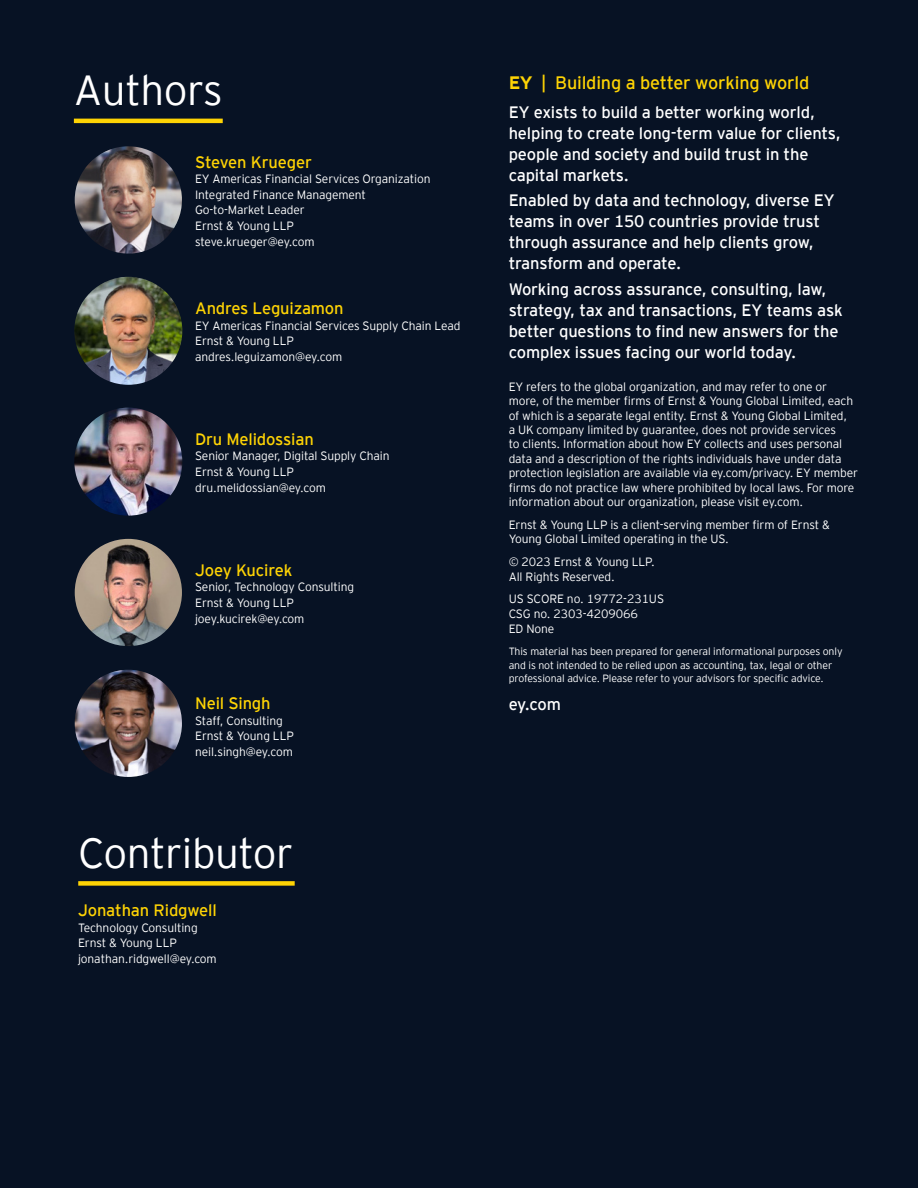
<style>
.page{position:relative;width:918px;height:1188px;background:#071224}
.page>*{position:absolute;margin:0;border:0;box-sizing:border-box;transform-origin:0 0}
.Headline_2{font:300 42px "EY Interstate";letter-spacing:-.01em;color:#fff}
.t1{font:18px "EY Interstate";letter-spacing:-.01em;color:#fed304}
.t2{font:16.5px/21px "EY Interstate";letter-spacing:-.01em;color:#fff}
.Subhead_1_Regular{font:16.5px "EY Interstate";letter-spacing:-.01em;color:#fed304}
.Body_copy{font:300 12px/15.6px "EY Interstate";letter-spacing:-.01em;color:#fff}
.t3{font:300 10.5px/13.5px "EY Interstate";letter-spacing:-.01em;color:#fff}
.s1{font-weight:700}
</style>
<div class="page">
<hr style="left:74px;top:119px;width:149px;height:4px;background:#fed304">
<div style="left:78px;top:881px;width:217px;height:5px;background:#fed304"></div>
<img style="left:75px;top:146px;width:107px;height:108px;border-radius:54px">
<img style="left:74px;top:408px;width:108px;height:108px;border-radius:54px">
<img style="left:75px;top:539px;width:107px;height:107px;border-radius:54px">
<img style="left:75px;top:670px;width:107px;height:107px;border-radius:54px">
<img style="left:74px;top:277px;width:108px;height:108px;border-radius:54px">
<p class="Headline_2" style="left:74px;top:60px;width:150px">Authors</p>
<p class="Subhead_1_Regular" style="left:195px;top:150px;width:118px">Steven Krueger</p>
<p class="Body_copy" style="left:195px;top:170px;width:237px">EY Americas Financial Services Organization<br>Integrated Finance Management<br>Go-to-Market Leader<br>Ernst &amp; Young LLP<br>steve.krueger@ey.com</p>
<p class="Subhead_1_Regular" style="left:195px;top:296px;width:150px">Andres Leguizamon</p>
<p class="Body_copy" style="left:195px;top:317px;width:267px">EY Americas Financial Services Supply Chain Lead<br>Ernst &amp; Young LLP<br>andres.leguizamon@ey.com</p>
<p class="Subhead_1_Regular" style="left:195px;top:427px;width:120px">Dru Melidossian</p>
<p class="Body_copy" style="left:195px;top:448px;width:196px">Senior Manager, Digital Supply Chain<br>Ernst &amp; Young LLP dru.melidossian@ey.com</p>
<p class="Subhead_1_Regular" style="left:195px;top:558px;width:99px">Joey Kucirek</p>
<p class="Body_copy" style="left:195px;top:579px;width:161px">Senior, Technology Consulting<br>Ernst &amp; Young LLP joey.kucirek@ey.com</p>
<p class="Subhead_1_Regular" style="left:195px;top:692px;width:77px">Neil Singh</p>
<p class="Body_copy" style="left:195px;top:712px;width:100px">Staff, Consulting<br>Ernst &amp; Young LLP neil.singh@ey.com</p>
<p class="Headline_2" style="left:78px;top:823px;width:217px">Contributor</p>
<p class="Subhead_1_Regular" style="left:78px;top:898px;width:140px">Jonathan Ridgwell</p>
<p class="Body_copy" style="left:78px;top:919px;width:140px">Technology Consulting<br>Ernst &amp; Young LLP jonathan.ridgwell@ey.com</p>
<p class="t1" style="left:509px;top:70px;width:302px"><span class="s1">EY</span> | Building a better working world</p>
<p class="t2" style="left:509px;top:101px;width:334px">EY exists to build a better working world, helping to create long-term value for clients, people and society and build trust in the capital markets.</p>
<p class="t2" style="left:509px;top:189px;width:328px">Enabled by data and technology, diverse EY teams in over 150 countries provide trust through assurance and help clients grow, transform and operate.</p>
<p class="t2" style="left:509px;top:277px;width:336px">Working across assurance, consulting, law, strategy, tax and transactions, EY teams ask better questions to find new answers for the complex issues facing our world today.</p>
<p class="Body_copy" style="left:509px;top:379px;width:351px;line-height:14.4px">EY refers to the global organization, and may refer to one or more, of the member firms of Ernst &amp; Young Global Limited, each of which is a separate legal entity. Ernst &amp; Young Global Limited,<br>a UK company limited by guarantee, does not provide services<br>to clients. Information about how EY collects and uses personal data and a description of the rights individuals have under data protection legislation are available via ey.com/privacy. EY member firms do not practice law where prohibited by local laws. For more information about our organization, please visit ey.com.</p>
<p class="Body_copy" style="left:509px;top:517px;width:323px;line-height:14.4px">Ernst &amp; Young LLP is a client-serving member firm of Ernst &amp;<br>Young Global Limited operating in the US.</p>
<p class="Body_copy" style="left:509px;top:554px;width:148px;line-height:14.4px">© 2023 Ernst &amp; Young LLP.<br>All Rights Reserved.</p>
<p class="Body_copy" style="left:509px;top:591px;width:157px;line-height:14.9px">US SCORE no. 19772-231US<br>CSG no. 2303-4209066<br>ED None</p>
<p class="t3" style="left:509px;top:644px;width:335px">This material has been prepared for general informational purposes only and is not intended to be relied upon as accounting, tax, legal or other professional advice. Please refer to your advisors for specific advice.</p>
<p class="t2" style="left:509px;top:693px;width:54px">ey.com</p>
</div>
